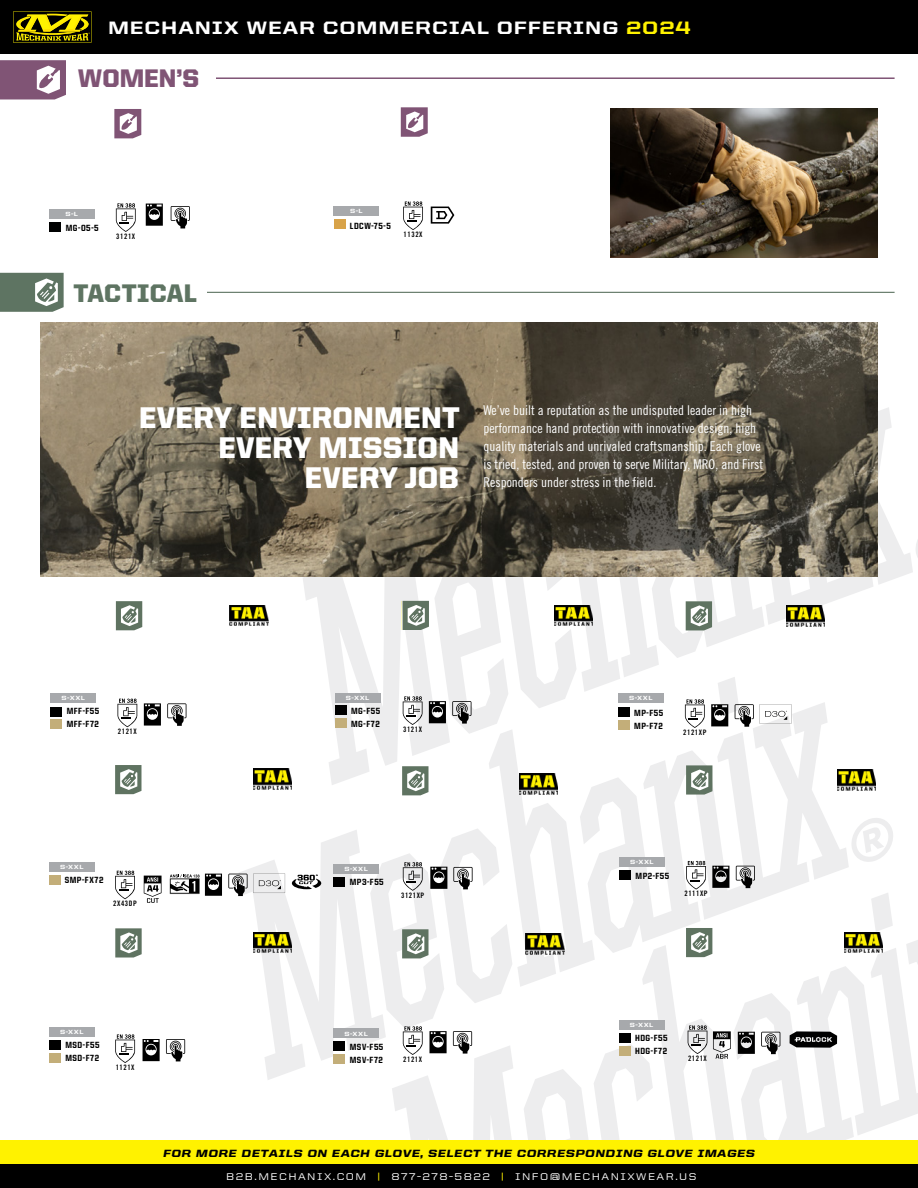
<style>
.page{position:relative;width:918px;height:1188px;background:#fff}
.page>*{position:absolute;margin:0;border:0;box-sizing:border-box;transform-origin:0 0}
.t1{font:900 30px/30px "United Sans Reg";letter-spacing:.01em;color:#fff;text-align:right}
.t2{font:900 25.5px "United Sans Reg";letter-spacing:.015em;color:#5e7462}
.t3{font:900 25.5px "United Sans Reg";letter-spacing:-.005em;color:#805475}
.t4{font:800 18px "United Sans Semi Ext";letter-spacing:.05em;color:#fff}
.t5{font:13.5px/18px "Trade Gothic LT Cond Eighteen";color:#fff}
.t6{font:900 10.5px "United Italic Semi Ext";letter-spacing:.05em;color:#000}
.t7{font:500 9.75px "United Sans Semi Ext";letter-spacing:.15em;color:#fff}
.t8{font:800 9px/12.9px "United Sans Semi Cond";letter-spacing:.06em;color:#000}
.t9{font:7.5px "Trade Gothic LT Bold Cond Twenty";letter-spacing:.075em;color:#000}
.t10{font:800 6px "United Sans Semi Ext";letter-spacing:.085em;color:#fff}
.s1{color:#fff200}
</style>
<div class="page">
<svg style="left:392px;top:893px;width:526px;height:247px"></svg>
<svg style="left:916px;top:540px;width:2px;height:18px"></svg>
<svg style="left:303px;top:407px;width:610px;height:363px"></svg>
<svg style="left:852px;top:818px;width:41px;height:44px"></svg>
<svg style="left:239px;top:677px;width:610px;height:403px"></svg>
<div style="left:0;top:1140px;width:918px;height:25px;background:#fff200"></div>
<div style="left:0;top:1165px;width:918px;height:23px;background:#000"></div>
<div style="left:0;top:0;width:918px;height:54px;background:#000"></div>
<svg style="left:13px;top:11px;width:79px;height:32px"></svg>
<svg style="left:0;top:273px;width:64px;height:39px;background:#758878"></svg>
<hr style="left:207px;top:292px;width:688px;height:1px;background:#5e7462">
<div style="left:335px;top:706px;width:12px;height:9px;background:#000"></div>
<div style="left:619px;top:870px;width:12px;height:10px;background:#000"></div>
<div style="left:50px;top:707px;width:12px;height:9px;background:#000"></div>
<div style="left:619px;top:1033px;width:12px;height:10px;background:#000"></div>
<div style="left:49px;top:1040px;width:12px;height:10px;background:#000"></div>
<div style="left:49px;top:1053px;width:12px;height:10px;background:#c3ae79"></div>
<div style="left:333px;top:877px;width:12px;height:10px;background:#000"></div>
<div style="left:618px;top:707px;width:12px;height:10px;background:#000"></div>
<div style="left:335px;top:718px;width:12px;height:10px;background:#c3ae79"></div>
<div style="left:50px;top:719px;width:12px;height:10px;background:#c3ae79"></div>
<div style="left:619px;top:1046px;width:12px;height:10px;background:#c3ae79"></div>
<div style="left:49px;top:875px;width:12px;height:10px;background:#c3ae79"></div>
<div style="left:333px;top:1054px;width:12px;height:10px;background:#c3ae79"></div>
<div style="left:333px;top:1041px;width:12px;height:10px;background:#000"></div>
<div style="left:618px;top:720px;width:12px;height:10px;background:#c3ae79"></div>
<svg style="left:117px;top:699px;width:20px;height:28px"></svg>
<svg style="left:688px;top:1025px;width:19px;height:29px"></svg>
<svg style="left:403px;top:696px;width:20px;height:29px"></svg>
<svg style="left:686px;top:861px;width:20px;height:29px"></svg>
<svg style="left:115px;top:1034px;width:20px;height:29px"></svg>
<svg style="left:403px;top:1026px;width:20px;height:29px"></svg>
<svg style="left:115px;top:928px;width:27px;height:30px"></svg>
<svg style="left:402px;top:766px;width:27px;height:29px"></svg>
<svg style="left:116px;top:601px;width:26px;height:29px"></svg>
<svg style="left:686px;top:928px;width:26px;height:29px"></svg>
<svg style="left:403px;top:601px;width:26px;height:29px"></svg>
<svg style="left:686px;top:765px;width:26px;height:30px"></svg>
<svg style="left:686px;top:601px;width:26px;height:29px"></svg>
<svg style="left:115px;top:765px;width:26px;height:29px"></svg>
<svg style="left:402px;top:929px;width:27px;height:29px"></svg>
<svg style="left:144px;top:703px;width:17px;height:23px"></svg>
<svg style="left:738px;top:1032px;width:17px;height:22px"></svg>
<svg style="left:429px;top:701px;width:17px;height:22px"></svg>
<svg style="left:712px;top:866px;width:17px;height:22px"></svg>
<svg style="left:167px;top:703px;width:19px;height:23px"></svg>
<svg style="left:761px;top:1032px;width:19px;height:22px"></svg>
<svg style="left:453px;top:867px;width:20px;height:22px"></svg>
<svg style="left:452px;top:701px;width:19px;height:23px"></svg>
<svg style="left:736px;top:866px;width:19px;height:22px"></svg>
<svg style="left:711px;top:704px;width:17px;height:22px"></svg>
<svg style="left:143px;top:1039px;width:17px;height:22px"></svg>
<svg style="left:429px;top:1031px;width:18px;height:22px"></svg>
<svg style="left:685px;top:699px;width:20px;height:29px"></svg>
<svg style="left:735px;top:704px;width:19px;height:23px"></svg>
<svg style="left:166px;top:1039px;width:19px;height:22px"></svg>
<svg style="left:453px;top:1031px;width:19px;height:23px"></svg>
<svg style="left:760px;top:704px;width:31px;height:20px"></svg>
<svg style="left:228px;top:874px;width:57px;height:22px"></svg>
<svg style="left:403px;top:862px;width:20px;height:29px"></svg>
<svg style="left:115px;top:871px;width:20px;height:28px"></svg>
<svg style="left:430px;top:867px;width:17px;height:22px"></svg>
<div style="left:50px;top:693px;width:46px;height:10px;background:#a7a9ac"></div>
<div style="left:619px;top:1020px;width:45px;height:10px;background:#a7a9ac"></div>
<div style="left:49px;top:1027px;width:46px;height:10px;background:#a7a9ac"></div>
<div style="left:333px;top:1029px;width:46px;height:9px;background:#a7a9ac"></div>
<div style="left:333px;top:864px;width:46px;height:10px;background:#a7a9ac"></div>
<div style="left:49px;top:862px;width:46px;height:10px;background:#a7a9ac"></div>
<div style="left:335px;top:693px;width:45px;height:9px;background:#a7a9ac"></div>
<div style="left:619px;top:857px;width:46px;height:10px;background:#a7a9ac"></div>
<div style="left:618px;top:693px;width:46px;height:10px;background:#a7a9ac"></div>
<svg style="left:292px;top:875px;width:29px;height:14px"></svg>
<svg style="left:170px;top:874px;width:52px;height:22px"></svg>
<svg style="left:144px;top:876px;width:18px;height:27px"></svg>
<svg style="left:713px;top:1031px;width:18px;height:28px"></svg>
<img style="left:40px;top:322px;width:838px;height:255px">
<svg style="left:790px;top:1031px;width:47px;height:17px"></svg>
<img style="left:253px;top:769px;width:39px;height:20px">
<img style="left:554px;top:605px;width:38px;height:21px">
<img style="left:838px;top:770px;width:38px;height:20px">
<img style="left:519px;top:774px;width:39px;height:20px">
<img style="left:526px;top:934px;width:38px;height:20px">
<img style="left:786px;top:606px;width:39px;height:20px">
<img style="left:230px;top:605px;width:38px;height:21px">
<img style="left:844px;top:932px;width:39px;height:21px">
<img style="left:253px;top:932px;width:39px;height:21px">
<div style="left:49px;top:209px;width:46px;height:10px;background:#a7a9ac"></div>
<div style="left:334px;top:206px;width:45px;height:10px;background:#a7a9ac"></div>
<svg style="left:116px;top:203px;width:20px;height:29px"></svg>
<svg style="left:403px;top:201px;width:20px;height:29px"></svg>
<svg style="left:171px;top:206px;width:19px;height:22px"></svg>
<hr style="left:216px;top:77px;width:679px;height:2px;background:#805475">
<img style="left:611px;top:108px;width:267px;height:149px">
<svg style="left:0;top:60px;width:66px;height:39px;background:#96718d"></svg>
<svg style="left:114px;top:109px;width:27px;height:29px"></svg>
<svg style="left:401px;top:107px;width:27px;height:30px"></svg>
<svg style="left:146px;top:204px;width:17px;height:22px"></svg>
<div style="left:49px;top:222px;width:12px;height:10px;background:#000101"></div>
<div style="left:334px;top:219px;width:12px;height:10px;background:#d8a349"></div>
<svg style="left:431px;top:207px;width:23px;height:17px"></svg>
<h3 class="t4" style="left:108px;top:17px;width:584px">MECHANIX WEAR COMMERCIAL OFFERING <span class="s1">2024</span></h3>
<h2 class="t3" style="left:78px;top:64px;width:122px">WOMEN’S</h2>
<p class="t10" style="left:65px;top:211px;width:14px">S-L</p>
<p class="t10" style="left:350px;top:208px;width:14px">S-L</p>
<p class="t8" style="left:66px;top:222px;width:34px">MG-05-5</p>
<p class="t8" style="left:350px;top:219px;width:42px">LDCW-75-5</p>
<p class="t9" style="left:116px;top:232px;width:20px">3121X</p>
<p class="t9" style="left:404px;top:230px;width:20px">1132X</p>
<h2 class="t2" style="left:73px;top:279px;width:125px">TACTICAL</h2>
<h1 class="t1" style="left:139px;top:402px;width:322px">EVERY ENVIRONMENT<br>EVERY MISSION<br>EVERY JOB</h1>
<p class="t5" style="left:483px;top:401px;width:281px">We’ve built a reputation as the undisputed leader in high performance hand protection with innovative design, high quality materials and unrivaled craftsmanship. Each glove is tried, tested, and proven to serve Military, MRO, and First Responders under stress in the field.</p>
<p class="t10" style="left:62px;top:695px;width:25px">S-XXL</p>
<p class="t10" style="left:346px;top:694px;width:25px">S-XXL</p>
<p class="t10" style="left:629px;top:695px;width:25px">S-XXL</p>
<p class="t8" style="left:67px;top:705px;width:34px">MFF-F55</p>
<p class="t8" style="left:351px;top:705px;width:30px">MG-F55</p>
<p class="t8" style="left:634px;top:707px;width:30px">MP-F55</p>
<p class="t8" style="left:67px;top:717px;width:33px">MFF-F72</p>
<p class="t9" style="left:118px;top:727px;width:20px">2121X</p>
<p class="t8" style="left:351px;top:717px;width:30px">MG-F72</p>
<p class="t9" style="left:403px;top:725px;width:20px">3121X</p>
<p class="t8" style="left:634px;top:719px;width:30px">MP-F72</p>
<p class="t9" style="left:683px;top:728px;width:25px">2121XP</p>
<p class="t10" style="left:60px;top:864px;width:25px">S-XXL</p>
<p class="t10" style="left:344px;top:866px;width:25px">S-XXL</p>
<p class="t8" style="left:65px;top:874px;width:40px">SMP-FX72</p>
<p class="t8" style="left:350px;top:876px;width:35px">MP3-F55</p>
<p class="t10" style="left:630px;top:859px;width:25px">S-XXL</p>
<p class="t8" style="left:636px;top:869px;width:35px">MP2-F55</p>
<p class="t9" style="left:401px;top:890px;width:25px">3121XP</p>
<p class="t9" style="left:685px;top:889px;width:25px">2111XP</p>
<p class="t9" style="left:113px;top:899px;width:25px">2X43DP</p>
<p class="t10" style="left:630px;top:1022px;width:25px">S-XXL</p>
<p class="t10" style="left:60px;top:1029px;width:25px">S-XXL</p>
<p class="t10" style="left:344px;top:1030px;width:25px">S-XXL</p>
<p class="t8" style="left:66px;top:1038px;width:36px">MSD-F55<br>MSD-F72</p>
<p class="t9" style="left:116px;top:1063px;width:20px">1121X</p>
<p class="t8" style="left:350px;top:1040px;width:35px">MSV-F55</p>
<p class="t8" style="left:350px;top:1054px;width:35px">MSV-F72</p>
<p class="t9" style="left:403px;top:1055px;width:20px">2121X</p>
<p class="t8" style="left:635px;top:1032px;width:34px">HDG-F55</p>
<p class="t8" style="left:635px;top:1044px;width:33px">HDG-F72</p>
<p class="t9" style="left:688px;top:1054px;width:20px">2121X</p>
<p class="t6" style="left:163px;top:1147px;width:593px">FOR MORE DETAILS ON EACH GLOVE, SELECT THE CORRESPONDING GLOVE IMAGES</p>
<p class="t7" style="left:226px;top:1171px;width:472px">B2B.MECHANIX.COM <span class="s1">|</span> 877-278-5822 <span class="s1">|</span> INFO@MECHANIXWEAR.US</p>
</div>
